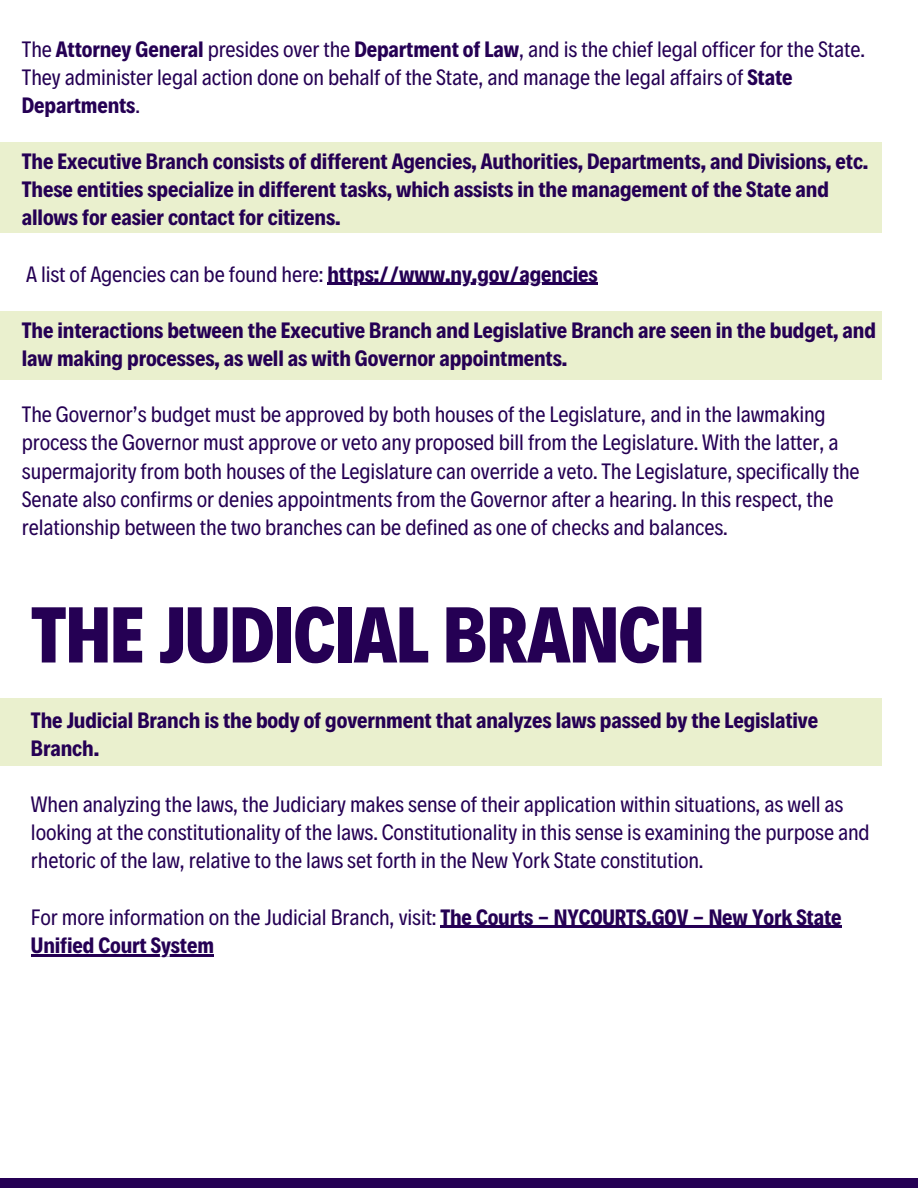
<style>
.page{position:relative;width:918px;height:1188px;background:#fff}
.page>*{position:absolute;margin:0;border:0;box-sizing:border-box;transform-origin:0 0}
.t1{font:800 79.95px "Decalotype";letter-spacing:-.005em;color:#250054}
.t2{font:22.5px/28.2px "Decalotype";letter-spacing:-.005em;color:#250054}
.t3{font:700 22.5px/28.2px "Decalotype";letter-spacing:-.005em;color:#250054}
.s1{font-weight:700}
.s2{font-weight:400}
</style>
<div class="page">
<div style="left:0;top:143px;width:882px;height:90px;background:#eaf0ce"></div>
<div style="left:0;top:312px;width:882px;height:68px;background:#eaf0ce"></div>
<div style="left:0;top:1178px;width:918px;height:10px;background:#250054"></div>
<hr style="left:327px;top:283px;width:271px;height:2px;background:#250054">
<div style="left:0;top:698px;width:882px;height:67px;background:#eaf0ce"></div>
<hr style="left:440px;top:926px;width:402px;height:2px;background:#250054">
<hr style="left:31px;top:954px;width:183px;height:2px;background:#250054">
<p class="t2" style="left:22px;top:33px;width:845px">The <span class="s1">Attorney General</span> presides over the <span class="s1">Department of Law</span>, and is the chief legal officer for the State.<br>They administer legal action done on behalf of the State, and manage the legal affairs of <span class="s1">State<br>Departments</span>.</p>
<p class="t3" style="left:22px;top:146px;width:848px">The Executive Branch consists of different Agencies, Authorities, Departments, and Divisions, etc.<br>These entities specialize in different tasks, which assists in the management of the State and allows for easier contact for citizens.</p>
<p class="t2" style="left:26px;top:258px;width:573px">A list of Agencies can be found here: <span class="s1">https://www.ny.gov/agencies</span></p>
<p class="t3" style="left:22px;top:315px;width:856px">The interactions between the Executive Branch and Legislative Branch are seen in the budget, and law making processes, as well as with Governor appointments.</p>
<p class="t2" style="left:22px;top:399px;width:839px">The Governor’s budget must be approved by both houses of the Legislature, and in the lawmaking process the Governor must approve or veto any proposed bill from the Legislature. With the latter, a supermajority from both houses of the Legislature can override a veto. The Legislature, specifically the Senate also confirms or denies appointments from the Governor after a hearing. In this respect, the relationship between the two branches can be defined as one of checks and balances.</p>
<p class="t1" style="left:31px;top:582px;width:675px">THE JUDICIAL BRANCH</p>
<p class="t3" style="left:31px;top:704px;width:789px">The Judicial Branch is the body of government that analyzes laws passed by the Legislative<br>Branch.</p>
<p class="t2" style="left:31px;top:789px;width:840px">When analyzing the laws, the Judiciary makes sense of their application within situations, as well as looking at the constitutionality of the laws. Constitutionality in this sense is examining the purpose and rhetoric of the law, relative to the laws set forth in the New York State constitution.</p>
<p class="t3" style="left:31px;top:901px;width:812px"><span class="s2">For more information on the Judicial Branch, visit:</span> The Courts - NYCOURTS.GOV - New York State<br>Unified Court System</p>
</div>
